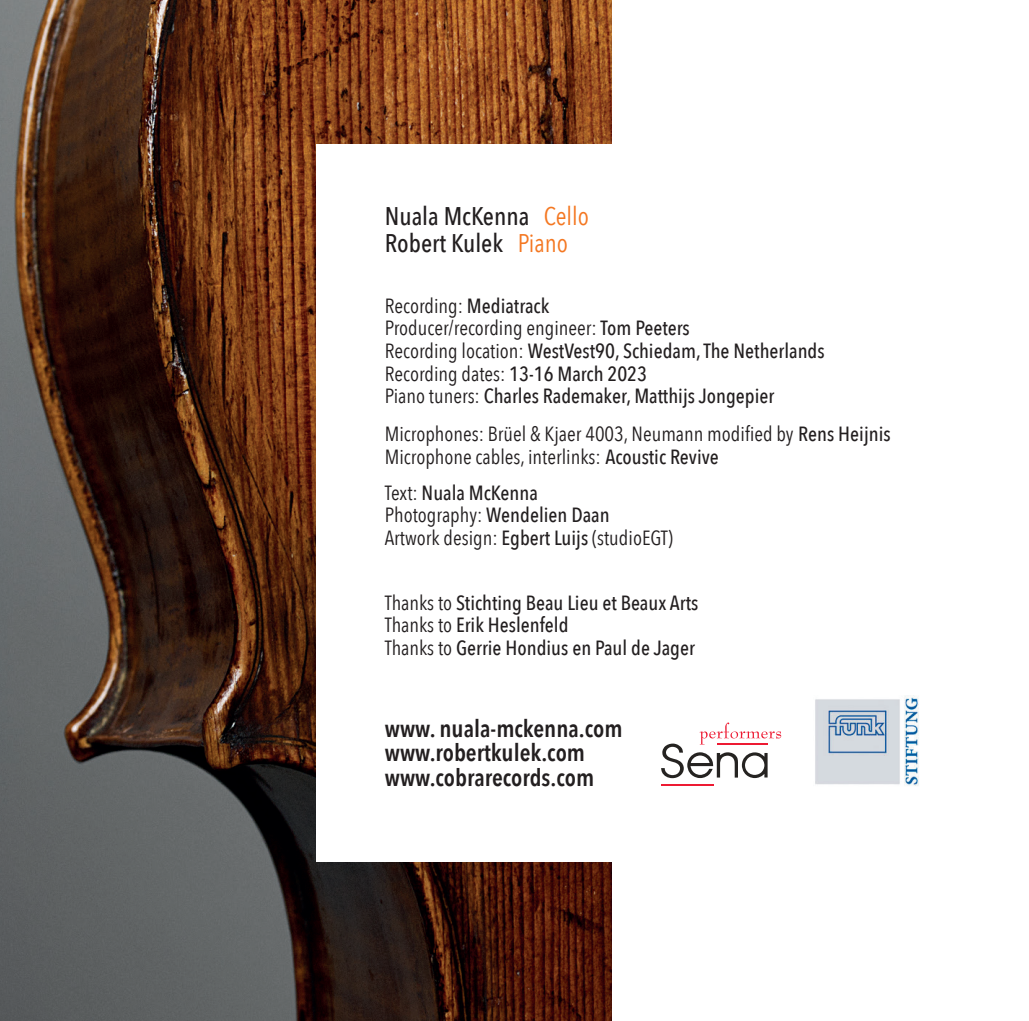
<style>
.page{position:relative;width:1029px;height:1021px;background:#fff}
.page>*{position:absolute;margin:0;border:0;box-sizing:border-box;transform-origin:0 0}
.t1{font:500 25.5px/27px "Avenir Next Condensed";color:#231f20}
.t2{font:600 24px/24.6px "Avenir Next Condensed";color:#231f20}
.t3{font:500 20.4px/22.5px "Avenir Next Condensed";color:#231f20}
.t4{font:20.4px/22.5px "Avenir Next Condensed";color:#231f20}
.s1{font-weight:400;color:#f47721}
.s2{font-weight:400}
.s3{font-weight:500}
</style>
<div class="page">
<img style="left:0;top:0;width:611px;height:1020px">
<div style="left:317px;top:145px;width:642px;height:716px;background:#fff"></div>
<hr style="left:661px;top:784px;width:52px;height:1px;background:#ed1a32">
<svg style="left:661px;top:722px;width:120px;height:56px"></svg>
<img style="left:815px;top:695px;width:104px;height:91px">
<p class="t1" style="left:385px;top:203px;width:206px">Nuala McKenna <span class="s1">Cello<br></span>Robert Kulek <span class="s1">Piano</span></p>
<p class="t3" style="left:385px;top:294px;width:441px"><span class="s2">Recording:</span> Mediatrack<br><span class="s2">Producer/recording engineer:</span> Tom Peeters<br><span class="s2">Recording location:</span> WestVest90, Schiedam, The Netherlands <span class="s2">Recording dates:</span> 13-16 March 2023<br><span class="s2">Piano tuners:</span> Charles Rademaker, Matthijs Jongepier</p>
<p class="t4" style="left:385px;top:421px;width:507px">Microphones: Brüel &amp; Kjaer 4003, Neumann modified by <span class="s3">Rens Heijnis<br></span>Microphone cables, interlinks: <span class="s3">Acoustic Revive</span></p>
<p class="t4" style="left:385px;top:480px;width:290px">Text: <span class="s3">Nuala McKenna<br></span>Photography: <span class="s3">Wendelien Daan<br></span>Artwork design: <span class="s3">Egbert Luijs</span> (studioEGT)</p>
<p class="t3" style="left:385px;top:591px;width:315px"><span class="s2">Thanks to</span> Stichting Beau Lieu et Beaux Arts<br><span class="s2">Thanks to</span> Erik Heslenfeld<br><span class="s2">Thanks to</span> Gerrie Hondius en Paul de Jager</p>
<p class="t2" style="left:385px;top:715px;width:239px">www. nuala-mckenna.com www.robertkulek.com www.cobrarecords.com</p>
</div>
